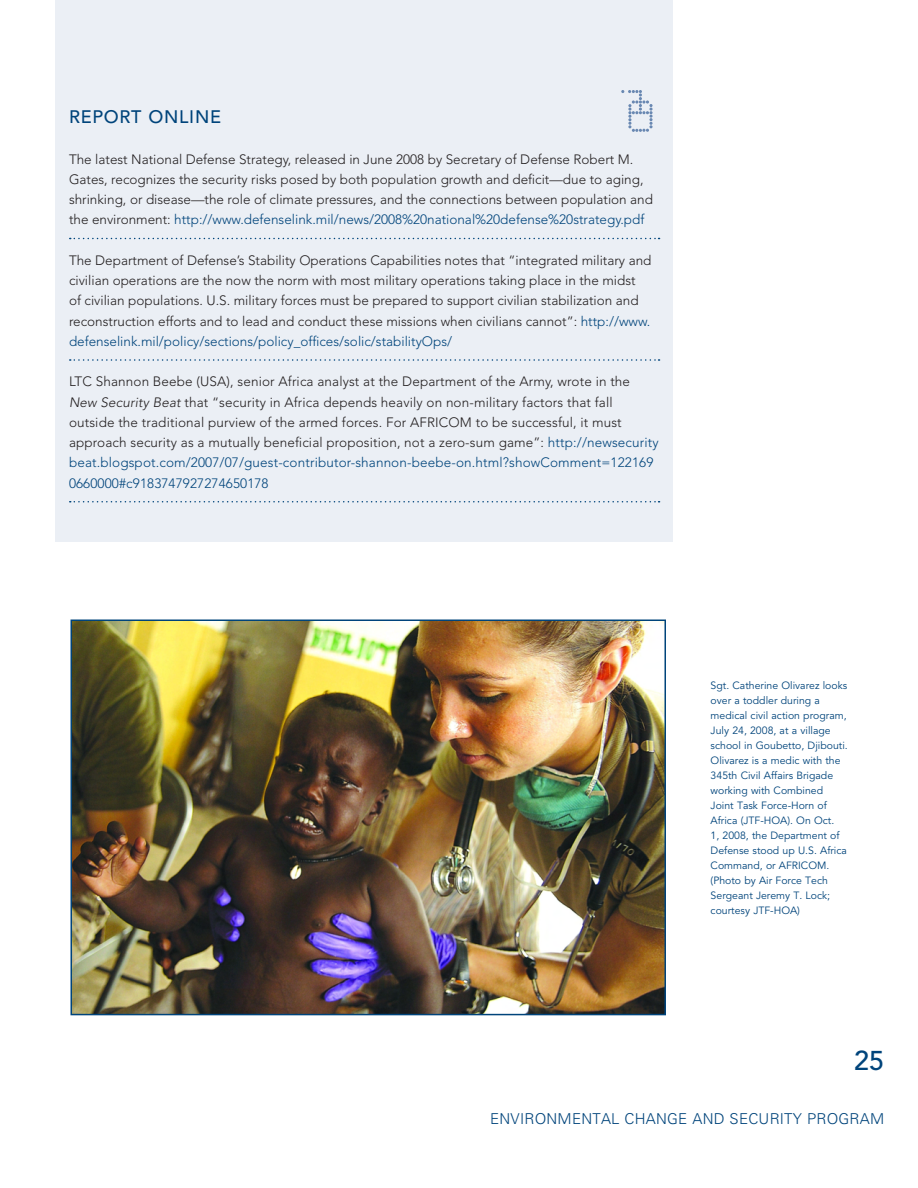
<style>
.page{position:relative;width:918px;height:1188px;background:#fff}
.page>*{position:absolute;margin:0;border:0;box-sizing:border-box;transform-origin:0 0}
.t1{font:500 27px "Avenir";color:#00447b}
.t2{font:500 18px "Avenir";color:#00447b}
.t3{font:300 15px "Univers";letter-spacing:.015em;color:#00447b}
.t4{font:300 13.5px/20.2px "Avenir";color:#231f20}
.t5{font:10.5px/15px "Avenir";color:#00447b}
.s1{color:#00447b}
.s2{font-style:italic}
</style>
<div class="page">
<div style="left:56px;top:0;width:617px;height:542px;background:#ebeff5"></div>
<svg style="left:70px;top:238px;width:590px;height:1px"></svg>
<svg style="left:70px;top:359px;width:590px;height:2px"></svg>
<svg style="left:70px;top:501px;width:590px;height:1px"></svg>
<svg style="left:621px;top:90px;width:32px;height:42px"></svg>
<img style="left:73px;top:623px;width:590px;height:389px">
<div style="left:70px;top:620px;width:596px;height:395px;border:2px solid #00447b"></div>
<h2 class="t2" style="left:69px;top:106px;width:25px">REPORT</h2>
<h2 class="t2" style="left:149px;top:106px;width:28px">ONLINE</h2>
<p class="t4" style="left:69px;top:149px;width:586px">The latest N ational Defense Strategy, released in June 2008 by Secretary of Defense Robert M .<br>Gates, recognizes the security risks posed by both population growth and deficit—due to aging, shrinking, or disease—the role of climate pressures, and the connections between population and the environment: <span class="s1">http://www.defenselink.mil/news/2008%20national%20defense%20strategy.pdf</span></p>
<p class="t4" style="left:69px;top:250px;width:584px">The Department of Defense’s Stability Operations Capabilities notes that “integrated military and civilian operations are the now the norm with most military operations taking place in the midst<br>of civilian populations. U .S. military forces must be prepared to support civilian stabilization and reconstruction efforts and to lead and conduct these missions when civilians cannot”: <span class="s1">http://www. defenselink.mil/policy/sections/policy_offices/solic/stabilityOps/</span></p>
<p class="t4" style="left:69px;top:371px;width:591px">LTC Shannon Beebe (U SA), senior Africa analyst at the Department of the Army, wrote in the <span class="s2">New Security Beat</span> that “security in Africa depends heavily on non-military factors that fall outside the traditional purview of the armed forces. For AFRI COM to be successful, it must approach security as a mutually beneficial proposition, not a zero-sum game”: <span class="s1">http://newsecurity beat.blogspot.com/2007/07/guest-contributor-shannon-beebe-on.html?showComment=122169<br>0660000#c9183747927274650178</span></p>
<p class="t5" style="left:711px;top:678px;width:139px">Sgt. Catherine Olivarez looks over a toddler during a medical civil action program,<br>July 24, 2008, at a village school in Goubetto, Djibouti.<br>Olivarez is a medic with the<br>345th Civil Affairs Brigade working with Combined<br>Joint Task Force-H orn of<br>Africa (JTF-H OA). On Oct.<br>1, 2008, the Department of<br>Defense stood up U .S. Africa<br>Command, or AFRICOM . (Photo by Air Force Tech<br>Sergeant Jeremy T. Lock; courtesy JTF-H OA)</p>
<h1 class="t1" style="left:854px;top:1045px;width:32px">25</h1>
<p class="t3" style="left:490px;top:1109px;width:396px">ENVIRONMENTAL CHANGE AND SECURITY PROGRAM</p>
</div>
